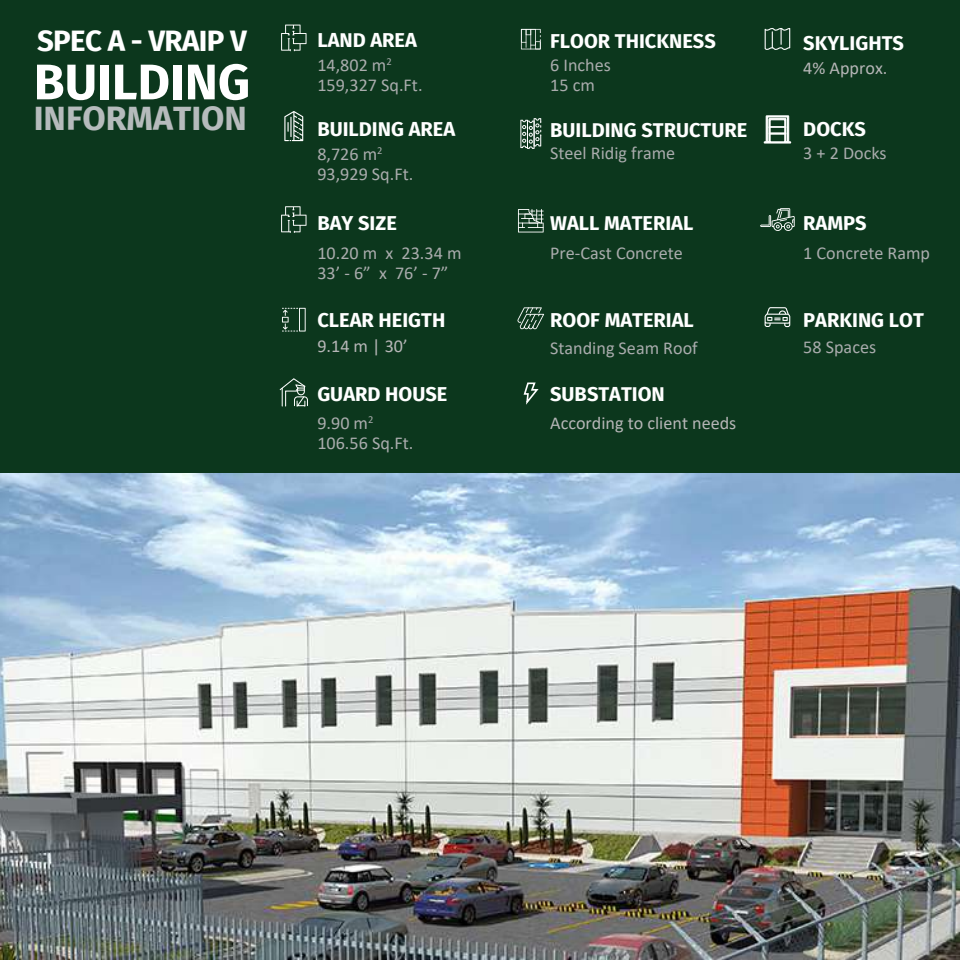
<style>
.page{position:relative;width:960px;height:960px;background:#fff}
.page>*{position:absolute;margin:0;border:0;box-sizing:border-box;transform-origin:0 0}
.t1{font:700 50px "Fira Sans";color:#fff}
.t2{font:700 33.75px "Fira Sans";color:#b6bbbc}
.t3{font:700 29.38px "Fira Sans";letter-spacing:-.02em;color:#fff}
.t4{font:700 20px "Fira Sans";color:#fff}
.t5{font:18.12px/20px "Calibri";color:#aaacad}
.t6{font:18.12px "Calibri";color:#b6b6b7}
</style>
<div class="page">
<div style="left:0;top:0;width:960px;height:481px;background:#0c371d"></div>
<svg style="left:281px;top:25px;width:25px;height:26px"></svg>
<svg style="left:281px;top:206px;width:25px;height:27px"></svg>
<svg style="left:760px;top:208px;width:34px;height:23px"></svg>
<svg style="left:284px;top:111px;width:19px;height:30px"></svg>
<svg style="left:517px;top:307px;width:27px;height:22px"></svg>
<svg style="left:521px;top:29px;width:20px;height:20px"></svg>
<svg style="left:520px;top:118px;width:21px;height:31px"></svg>
<svg style="left:518px;top:209px;width:25px;height:23px"></svg>
<svg style="left:764px;top:307px;width:26px;height:20px"></svg>
<svg style="left:282px;top:308px;width:24px;height:23px"></svg>
<svg style="left:279px;top:378px;width:29px;height:29px"></svg>
<svg style="left:764px;top:28px;width:26px;height:22px"></svg>
<svg style="left:523px;top:382px;width:16px;height:23px"></svg>
<svg style="left:764px;top:116px;width:27px;height:27px"></svg>
<img style="left:0;top:474px;width:960px;height:486px">
<h3 class="t3" style="left:37px;top:16px;width:211px">SPEC A - VRAIP V</h3>
<h1 class="t1" style="left:34px;top:40px;width:218px">BUILDING</h1>
<h2 class="t2" style="left:34px;top:90px;width:215px">INFORMATION</h2>
<p class="t4" style="left:317px;top:24px;width:101px">LAND AREA</p>
<p class="t5" style="left:317px;top:54px;width:107px">14,802 m<sup>2<br></sup>159,327 Sq.Ft.</p>
<p class="t4" style="left:317px;top:113px;width:139px">BUILDING AREA</p>
<p class="t5" style="left:317px;top:144px;width:97px">8,726 m<sup>2<br></sup>93,929 Sq.Ft.</p>
<p class="t4" style="left:550px;top:24px;width:167px">FLOOR THICKNESS</p>
<p class="t5" style="left:550px;top:55px;width:62px">6 Inches<br>15 cm</p>
<p class="t4" style="left:550px;top:113px;width:199px">BUILDING STRUCTURE</p>
<p class="t5" style="left:550px;top:143px;width:127px">Steel Ridig frame</p>
<p class="t4" style="left:803px;top:26px;width:102px">SKYLIGHTS</p>
<p class="t6" style="left:803px;top:56px;width:86px">4% Approx.</p>
<p class="t4" style="left:803px;top:112px;width:64px">DOCKS</p>
<p class="t5" style="left:803px;top:143px;width:85px">3 + 2 Docks</p>
<p class="t4" style="left:317px;top:206px;width:81px">BAY SIZE</p>
<p class="t4" style="left:803px;top:206px;width:65px">RAMPS</p>
<p class="t5" style="left:317px;top:242px;width:146px">10.20 m x 23.34 m<br>33’ - 6” x 76’ - 7”</p>
<p class="t4" style="left:317px;top:303px;width:129px">CLEAR HEIGTH</p>
<p class="t6" style="left:317px;top:333px;width:92px">9.14 m | 30’</p>
<p class="t4" style="left:550px;top:206px;width:145px">WALL MATERIAL</p>
<p class="t5" style="left:550px;top:243px;width:134px">Pre-Cast Concrete</p>
<p class="t5" style="left:803px;top:242px;width:128px">1 Concrete Ramp</p>
<p class="t4" style="left:550px;top:303px;width:145px">ROOF MATERIAL</p>
<p class="t5" style="left:550px;top:337px;width:149px">Standing Seam Roof</p>
<p class="t4" style="left:803px;top:303px;width:122px">PARKING LOT</p>
<p class="t5" style="left:803px;top:337px;width:74px">58 Spaces</p>
<p class="t4" style="left:317px;top:377px;width:131px">GUARD HOUSE</p>
<p class="t5" style="left:317px;top:412px;width:97px">9.90 m<sup>2<br></sup>106.56 Sq.Ft.</p>
<p class="t4" style="left:550px;top:377px;width:116px">SUBSTATION</p>
<p class="t6" style="left:550px;top:410px;width:188px">According to client needs</p>
</div>
